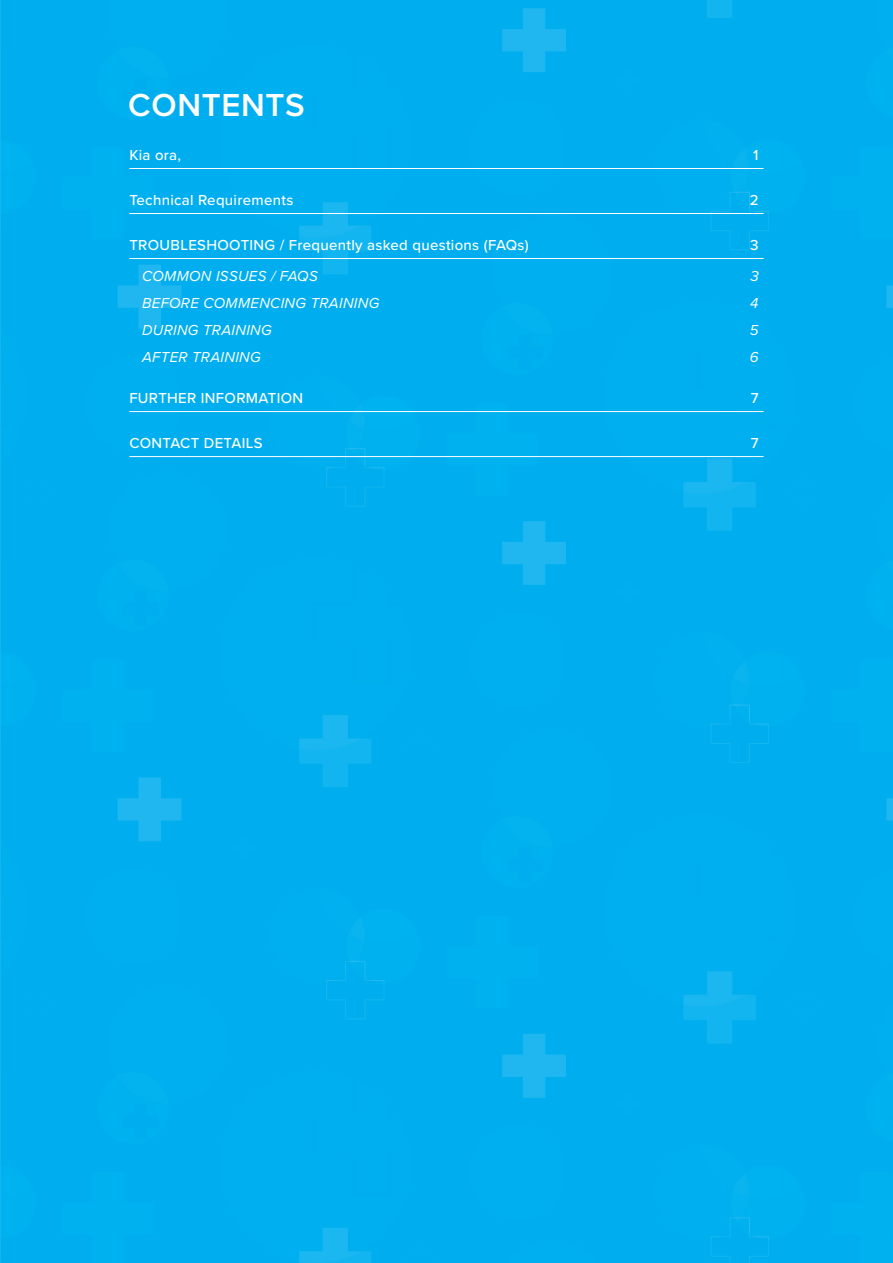
<style>
.page{position:relative;width:893px;height:1263px;background:#00aeef}
.page>*{position:absolute;margin:0;border:0;box-sizing:border-box;transform-origin:0 0}
.t1{font:600 33px "Proxima Nova";letter-spacing:.02em;color:#fff}
.t2{font:500 15px "Proxima Nova";letter-spacing:.02em;color:#fff}
.t3{font:italic 15px "Proxima Nova";letter-spacing:.02em;color:#fff}
</style>
<div class="page">
<hr style="left:129px;top:168px;width:635px;height:1px;background:#fff">
<hr style="left:129px;top:213px;width:635px;height:1px;background:#fff">
<hr style="left:129px;top:258px;width:635px;height:1px;background:#fff">
<hr style="left:129px;top:411px;width:635px;height:1px;background:#fff">
<hr style="left:129px;top:456px;width:635px;height:1px;background:#fff">
<p class="t1" style="left:128px;top:81px;width:178px">CONTENTS</p>
<p class="t2" style="left:129px;top:143px;width:53px">Kia ora,</p>
<p class="t2" style="left:753px;top:143px;width:7px">1</p>
<p class="t2" style="left:129px;top:188px;width:166px">Technical Requirements</p>
<p class="t2" style="left:750px;top:188px;width:10px">2</p>
<p class="t2" style="left:129px;top:233px;width:401px">TROUBLESHOOTING / Frequently asked questions (FAQs)</p>
<p class="t2" style="left:750px;top:233px;width:10px">3</p>
<p class="t3" style="left:142px;top:265px;width:177px">COMMON ISSUES / FAQS</p>
<p class="t3" style="left:750px;top:265px;width:10px">3</p>
<p class="t3" style="left:142px;top:292px;width:239px">BEFORE COMMENCING TRAINING</p>
<p class="t3" style="left:750px;top:292px;width:10px">4</p>
<p class="t3" style="left:142px;top:319px;width:131px">DURING TRAINING</p>
<p class="t3" style="left:750px;top:319px;width:10px">5</p>
<p class="t3" style="left:142px;top:346px;width:120px">AFTER TRAINING</p>
<p class="t3" style="left:750px;top:346px;width:10px">6</p>
<p class="t2" style="left:129px;top:386px;width:175px">FURTHER INFORMATION</p>
<p class="t2" style="left:751px;top:386px;width:9px">7</p>
<p class="t2" style="left:129px;top:431px;width:135px">CONTACT DETAILS</p>
<p class="t2" style="left:751px;top:431px;width:9px">7</p>
</div>
